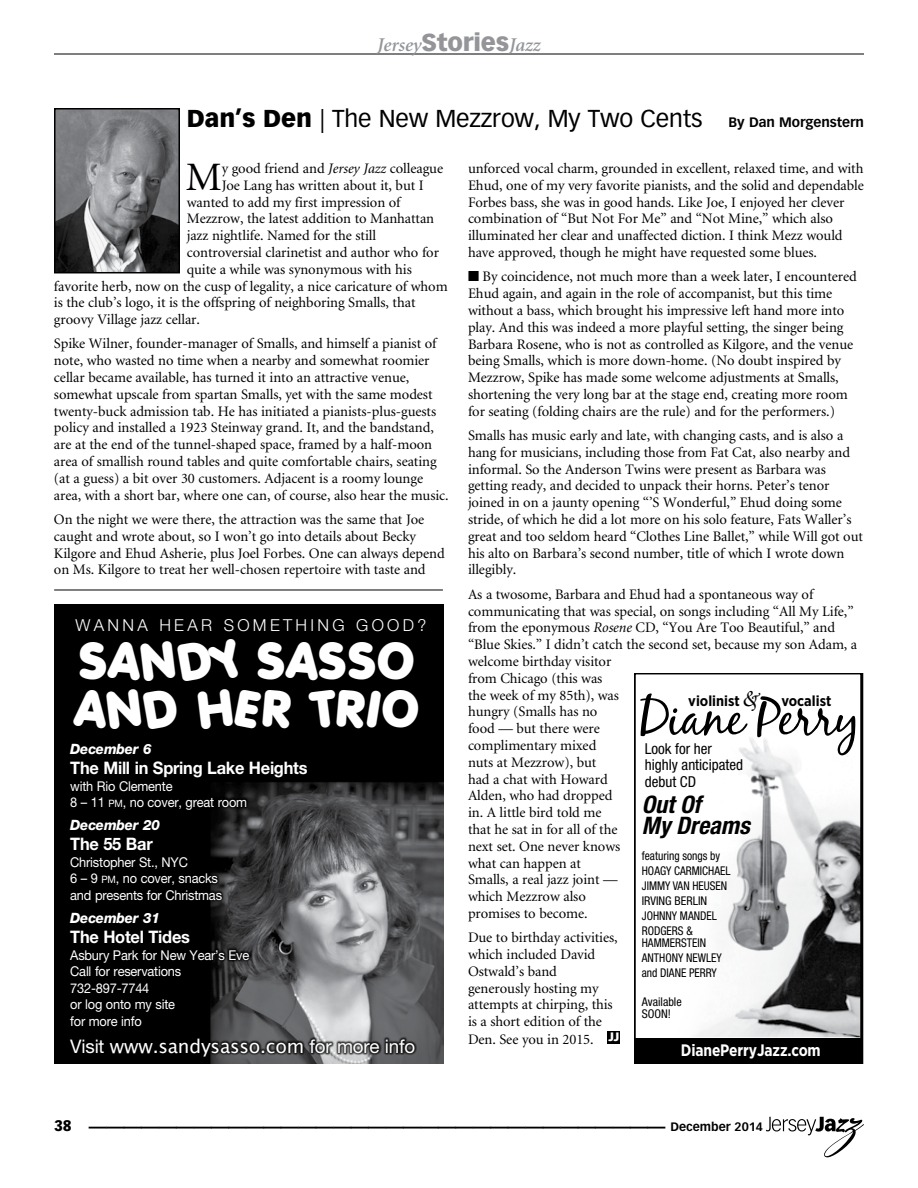
<style>
.page{position:relative;width:918px;height:1188px;background:#fff}
.page>*{position:absolute;margin:0;border:0;box-sizing:border-box;transform-origin:0 0}
.t1{font:52.05px "Black Jack";color:#000}
.t2{font:48px/48px "Porkys";letter-spacing:.065em;color:#fff}
.t3{font:40.35px "Minion";color:#000}
.t4{font:700 36px "Vectora LH";color:#000}
.t5{font:italic 700 condensed 24.15px/21.1px "Helvetica Neue";color:#000}
.t6{font:24px "Vectora LH";letter-spacing:-.005em;color:#000}
.t7{font:italic 600 19.5px "Minion";letter-spacing:-.005em;color:#939598}
.t8{font:18.75px "Lucida Grande";letter-spacing:-.01em;color:#fff}
.t9{font:700 17.25px "Helvetica Neue East A";letter-spacing:-.015em;color:#fff;scale:.95 1}
.t10{font:700 16.65px "Gotham Narrow";letter-spacing:-.005em;color:#fff;scale:.95 1}
.t11{font:300 16.5px "Helvetica Neue";letter-spacing:.2em;color:#fff}
.t12{font:condensed 15px/16.6px "Helvetica Neue";color:#000}
.t13{font:900 15px "Vectora LH";color:#000}
.t14{font:700 14.7px "Gotham Narrow";color:#000}
.t15{font:14.55px/16.8px "Minion";letter-spacing:-.005em;color:#000}
.t16{font:italic 800 14.25px "Helvetica Neue";letter-spacing:-.015em;color:#fff;scale:.95 1}
.t17{font:13.5px/16.5px "Helvetica Neue East A";letter-spacing:-.015em;color:#fff;scale:.95 1}
.t18{font:condensed 12px/15px "Helvetica Neue";color:#000;scale:.95 1}
.t19{font:condensed 12px/12px "Helvetica Neue";color:#000}
.t20{font:700 12px "Vectora LH";color:#000}
.s1{font-family:"Vectora LH";font-weight:900;font-style:normal;font-size:24px}
.s2{font-weight:900}
.s3{font-weight:700;font-size:13.5px}
.s4{font-style:italic}
.s5{font-size:10.2px}
.s6{font-family:"Helvetica Neue East A"}
.s7{font-family:"Poetica Supp Ampersands";font-weight:400;font-size:29.25px}
</style>
<div class="page">
<hr style="left:54px;top:54px;width:810px;height:1px;background:#000">
<svg style="left:766px;top:1117px;width:98px;height:40px"></svg>
<div style="left:607px;top:1031px;width:12px;height:12px;background:#000"></div>
<hr style="left:54px;top:590px;width:389px;height:1px;background:#000">
<img style="left:54px;top:605px;width:390px;height:459px">
<div style="left:67px;top:741px;width:350px;height:318px;background:#000;opacity:.75"></div>
<img style="left:57px;top:111px;width:120px;height:159px">
<div style="left:54px;top:108px;width:126px;height:165px;border:2px solid #000"></div>
<svg style="left:634px;top:674px;width:229px;height:390px"></svg>
<h3 class="t7" style="left:377px;top:35px;width:165px">Jersey<span class="s1">Stories</span>Jazz</h3>
<h3 class="t6" style="left:187px;top:105px;width:679px"><span class="s2">Dan’s Den</span> | The New Mezzrow, My Two Cents <span class="s3">By Dan Morgenstern</span></h3>
<h3 class="t3" style="left:186px;top:157px;width:38px">M</h3>
<p class="t15" style="left:222px;top:160px;width:223px">y good friend and <span class="s4">Jersey Jazz</span> colleague</p>
<p class="t15" style="left:222px;top:177px;width:203px">Joe Lang has written about it, but I</p>
<p class="t15" style="left:187px;top:194px;width:215px">wanted to add my first impression of</p>
<p class="t15" style="left:187px;top:211px;width:249px">Mezzrow, the latest addition to Manhattan</p>
<p class="t15" style="left:187px;top:228px;width:191px">jazz nightlife. Named for the still</p>
<p class="t15" style="left:187px;top:244px;width:254px">controversial clarinetist and author who for</p>
<p class="t15" style="left:187px;top:261px;width:227px">quite a while was synonymous with his</p>
<p class="t15" style="left:54px;top:278px;width:395px">favorite herb, now on the cusp of legality, a nice caricature of whom</p>
<p class="t15" style="left:54px;top:295px;width:363px">is the club’s logo, it is the offspring of neighboring Smalls, that</p>
<p class="t15" style="left:54px;top:312px;width:148px">groovy Village jazz cellar.</p>
<p class="t15" style="left:54px;top:336px;width:396px">Spike Wilner, founder-manager of Smalls, and himself a pianist of note, who wasted no time when a nearby and somewhat roomier cellar became available, has turned it into an attractive venue, somewhat upscale from spartan Smalls, yet with the same modest twenty-buck admission tab. He has initiated a pianists-plus-guests policy and installed a 1923 Steinway grand. It, and the bandstand, are at the end of the tunnel-shaped space, framed by a half-moon area of smallish round tables and quite comfortable chairs, seating (at a guess) a bit over 30 customers. Adjacent is a roomy lounge area, with a short bar, where one can, of course, also hear the music.</p>
<p class="t15" style="left:54px;top:511px;width:392px">On the night we were there, the attraction was the same that Joe caught and wrote about, so I won’t go into details about Becky Kilgore and Ehud Asherie, plus Joel Forbes. One can always depend on Ms. Kilgore to treat her well-chosen repertoire with taste and</p>
<p class="t11" style="left:76px;top:615px;width:33px">WANNA</p>
<p class="t11" style="left:159px;top:615px;width:172px">HEA R S OMETHING</p>
<p class="t11" style="left:356px;top:615px;width:72px">GOO D?</p>
<h2 class="t2" style="left:76px;top:638px;width:344px">SANDY SASSO<br>AND HER TRIO</h2>
<p class="t16" style="left:70px;top:740px;width:87px">December 6</p>
<p class="t9" style="left:70px;top:757px;width:251px">The Mill in Spring Lake Heights</p>
<p class="t17" style="left:70px;top:778px;width:188px">with Rio Clemente<br>8 – 11 <span class="s5">pm</span>, no cover, great room</p>
<p class="t16" style="left:70px;top:817px;width:96px">December 20</p>
<p class="t9" style="left:70px;top:833px;width:88px">The 55 Bar</p>
<p class="t17" style="left:70px;top:854px;width:161px">Christopher St., NYC<br>6 – 9 <span class="s5">pm</span>, no cover, snacks and presents for Christmas</p>
<p class="t16" style="left:70px;top:909px;width:96px">December 31</p>
<p class="t9" style="left:70px;top:926px;width:128px">The Hotel Tides</p>
<p class="t17" style="left:70px;top:947px;width:190px">Asbury Park for New Year’s Eve<br>Call for reservations<br>732-897-7744<br>or log onto my site<br>for more info</p>
<p class="t8" style="left:70px;top:1035px;width:347px"><span class="s6">Visit</span> www.sandysasso.com <span class="s6">for more info</span></p>
<p class="t15" style="left:468px;top:161px;width:398px">unforced vocal charm, grounded in excellent, relaxed time, and with Ehud, one of my very favorite pianists, and the solid and dependable Forbes bass, she was in good hands. Like Joe, I enjoyed her clever combination of “But Not For Me” and “Not Mine,” which also illuminated her clear and unaffected diction. I think Mezz would have approved, though he might have requested some blues.</p>
<p class="t15" style="left:468px;top:269px;width:390px">■ By coincidence, not much more than a week later, I encountered Ehud again, and again in the role of accompanist, but this time without a bass, which brought his impressive left hand more into play. And this was indeed a more playful setting, the singer being Barbara Rosene, who is not as controlled as Kilgore, and the venue being Smalls, which is more down-home. (No doubt inspired by Mezzrow, Spike has made some welcome adjustments at Smalls, shortening the very long bar at the stage end, creating more room for seating (folding chairs are the rule) and for the performers.)</p>
<p class="t15" style="left:468px;top:428px;width:397px">Smalls has music early and late, with changing casts, and is also a hang for musicians, including those from Fat Cat, also nearby and informal. So the Anderson Twins were present as Barbara was getting ready, and decided to unpack their horns. Peter’s tenor joined in on a jaunty opening “’S Wonderful,” Ehud doing some stride, of which he did a lot more on his solo feature, Fats Waller’s great and too seldom heard “Clothes Line Ballet,” while Will got out his alto on Barbara’s second number, title of which I wrote down illegibly.</p>
<p class="t15" style="left:468px;top:586px;width:391px">As a twosome, Barbara and Ehud had a spontaneous way of communicating that was special, on songs including “All My Life,” from the eponymous <span class="s4">Rosene</span> CD, “You Are Too Beautiful,” and “Blue Skies.” I didn’t catch the second set, because my son Adam, a welcome birthday visitor<br>from Chicago (this was<br>the week of my 85th), was<br>hungry (Smalls has no<br>food — but there were<br>complimentary mixed<br>nuts at Mezzrow), but<br>had a chat with Howard<br>Alden, who had dropped<br>in. A little bird told me<br>that he sat in for all of the<br>next set. One never knows<br>what can happen at<br>Smalls, a real jazz joint —<br>which Mezzrow also<br>promises to become.</p>
<p class="t15" style="left:468px;top:930px;width:153px">Due to birthday activities, which included David<br>Ostwald’s band generously hosting my attempts at chirping, this is a short edition of the<br>Den. See you in 2015. <sup>JJ</sup></p>
<p class="t14" style="left:688px;top:691px;width:145px">violinist <span class="s7">E</span> vocalist</p>
<h1 class="t1" style="left:638px;top:685px;width:223px">Diane Perry</h1>
<p class="t12" style="left:645px;top:740px;width:100px">Look for her highly anticipated debut CD</p>
<h3 class="t5" style="left:642px;top:793px;width:109px">Out Of<br>My Dreams</h3>
<p class="t18" style="left:642px;top:848px;width:95px">featuring songs by<br>HOAGY CARMICHAEL<br>JIMMY VAN HEUSEN<br>IRVING BERLIN<br>JOHNNY MANDEL<br>RODGERS &amp;</p>
<p class="t18" style="left:642px;top:935px;width:86px">HAMMERSTEIN<br>ANTHONY NEWLEY and DIANE PERRY</p>
<p class="t19" style="left:642px;top:995px;width:41px">Available<br>SOON!</p>
<p class="t10" style="left:681px;top:1040px;width:149px">DianePerryJazz.com</p>
<p class="t13" style="left:54px;top:1117px;width:19px">38</p>
<h3 class="t4" style="left:72px;top:1089px;width:19px">D</h3>
<p class="t20" style="left:671px;top:1120px;width:94px">December 2014</p>
</div>
